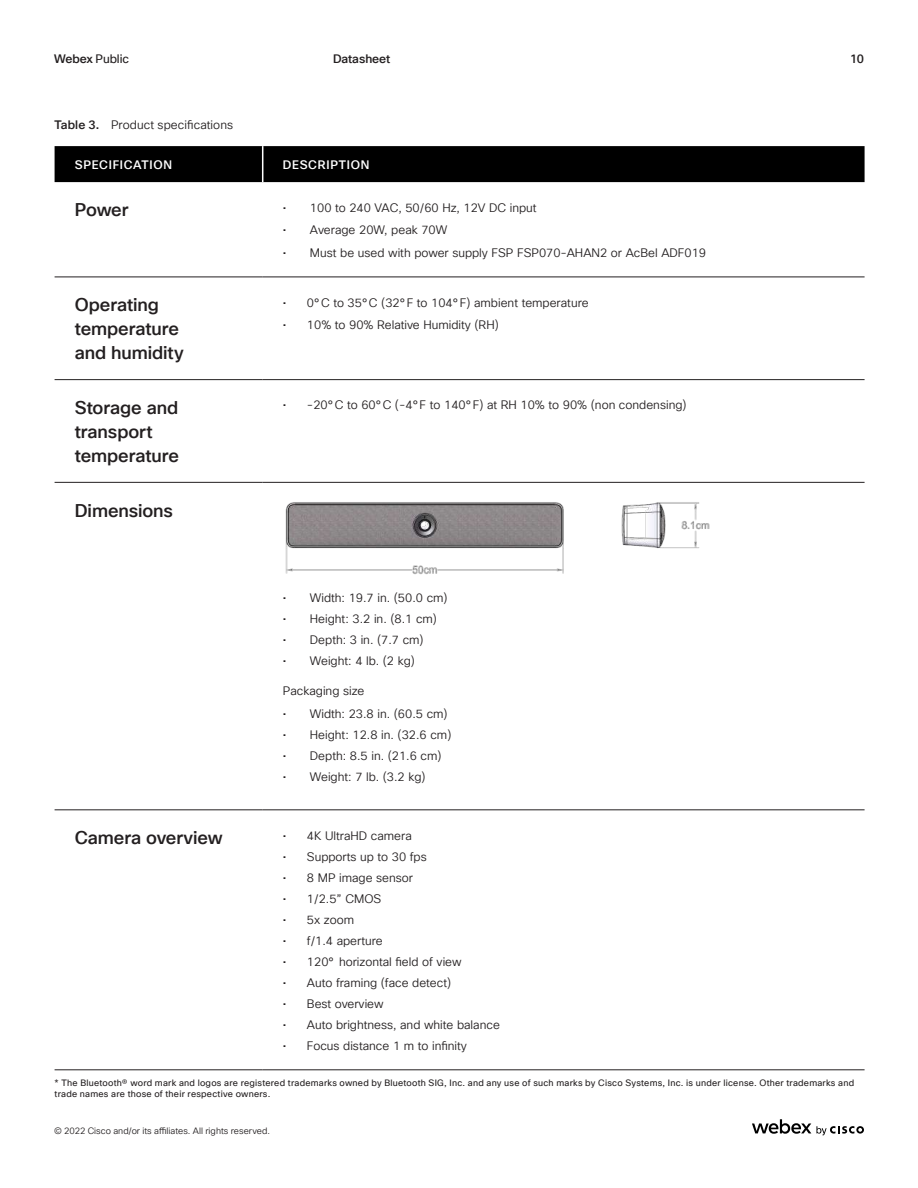
<style>
.page{position:relative;width:918px;height:1188px;background:#fff}
.page>*{position:absolute;margin:0;border:0;box-sizing:border-box;transform-origin:0 0}
.t1{font:500 18px/24px "Cisco Sans TT";letter-spacing:-.005em;color:#231f20}
.t2{font:12px "Cisco Sans TT Light";color:#231f20}
.t3{font:500 12px "Cisco Sans TT";letter-spacing:.06em;color:#fff}
.t4{font:12px "Cisco Sans TT";letter-spacing:-.01em;color:#231f20}
.t5{font:500 12px "Cisco Sans TT";letter-spacing:-.005em;color:#231f20}
.t6{font:9px/10.8px "Cisco Sans TT";letter-spacing:.025em;color:#231f20}
.t7{font:9px "Cisco Sans TT Light";letter-spacing:.005em;color:#231f20}
.s1{font-weight:500}
.s2{font-family:"Cisco Sans TT";font-weight:500}
</style>
<div class="page">
<div style="left:55px;top:146px;width:810px;height:36px;background:#000"></div>
<hr style="left:55px;top:277px;width:208px;height:1px;background:#231f20">
<hr style="left:263px;top:277px;width:602px;height:1px;background:#231f20">
<hr style="left:55px;top:379px;width:208px;height:1px;background:#231f20">
<hr style="left:263px;top:379px;width:602px;height:1px;background:#231f20">
<hr style="left:55px;top:482px;width:208px;height:1px;background:#231f20">
<hr style="left:263px;top:482px;width:602px;height:1px;background:#231f20">
<hr style="left:263px;top:810px;width:602px;height:1px;background:#231f20">
<hr style="left:55px;top:1070px;width:208px;height:1px;background:#231f20">
<hr style="left:263px;top:1070px;width:602px;height:1px;background:#231f20">
<hr style="left:55px;top:810px;width:208px;height:1px;background:#231f20">
<hr style="left:262px;top:146px;width:1px;height:36px;background:#fff">
<img style="left:285px;top:502px;width:425px;height:73px">
<svg style="left:752px;top:1119px;width:112px;height:16px"></svg>
<p class="t4" style="left:54px;top:51px;width:77px"><span class="s1">Webex</span> Public</p>
<p class="t5" style="left:333px;top:51px;width:59px">Datasheet</p>
<p class="t5" style="left:850px;top:51px;width:15px">10</p>
<p class="t2" style="left:55px;top:117px;width:180px"><span class="s2">Table 3.</span> Product specifications</p>
<p class="t3" style="left:75px;top:157px;width:99px">SPECIFICATION</p>
<p class="t3" style="left:283px;top:157px;width:88px">DESCRIPTION</p>
<h1 class="t1" style="left:75px;top:199px;width:55px">Power</h1>
<p class="t2" style="left:283px;top:200px;width:255px">• 100 to 240 VAC, 50/60 Hz, 12V DC input</p>
<p class="t2" style="left:283px;top:222px;width:166px">• Average 20W, peak 70W</p>
<p class="t2" style="left:283px;top:245px;width:425px">• Must be used with power supply FSP FSP070-AHAN2 or AcBel ADF019</p>
<h1 class="t1" style="left:75px;top:294px;width:110px">Operating temperature and humidity</h1>
<p class="t2" style="left:283px;top:295px;width:307px">• 0°C to 35°C (32°F to 104°F) ambient temperature</p>
<p class="t2" style="left:283px;top:317px;width:217px">• 10% to 90% Relative Humidity (RH)</p>
<h1 class="t1" style="left:75px;top:396px;width:106px">Storage and transport temperature</h1>
<p class="t2" style="left:283px;top:397px;width:405px">• -20°C to 60°C (-4°F to 140°F) at RH 10% to 90% (non condensing)</p>
<h1 class="t1" style="left:75px;top:499px;width:100px">Dimensions</h1>
<p class="t2" style="left:283px;top:590px;width:166px">• Width: 19.7 in. (50.0 cm)</p>
<p class="t2" style="left:283px;top:611px;width:156px">• Height: 3.2 in. (8.1 cm)</p>
<p class="t2" style="left:283px;top:632px;width:142px">• Depth: 3 in. (7.7 cm)</p>
<p class="t2" style="left:283px;top:653px;width:134px">• Weight: 4 lb. (2 kg)</p>
<p class="t2" style="left:283px;top:683px;width:83px">Packaging size</p>
<p class="t2" style="left:283px;top:706px;width:166px">• Width: 23.8 in. (60.5 cm)</p>
<p class="t2" style="left:283px;top:727px;width:170px">• Height: 12.8 in. (32.6 cm)</p>
<p class="t2" style="left:283px;top:748px;width:160px">• Depth: 8.5 in. (21.6 cm)</p>
<p class="t2" style="left:283px;top:769px;width:144px">• Weight: 7 lb. (3.2 kg)</p>
<h1 class="t1" style="left:75px;top:827px;width:149px">Camera overview</h1>
<p class="t2" style="left:283px;top:828px;width:130px">• 4K UltraHD camera</p>
<p class="t2" style="left:283px;top:849px;width:145px">• Supports up to 30 fps</p>
<p class="t2" style="left:283px;top:870px;width:132px">• 8 MP image sensor</p>
<p class="t2" style="left:283px;top:891px;width:100px">• 1/2.5” CMOS</p>
<p class="t2" style="left:283px;top:912px;width:73px">• 5x zoom</p>
<p class="t2" style="left:283px;top:933px;width:101px">• f/1.4 aperture</p>
<p class="t2" style="left:283px;top:954px;width:180px">• 120° horizontal field of view</p>
<p class="t2" style="left:283px;top:975px;width:170px">• Auto framing (face detect)</p>
<p class="t2" style="left:283px;top:996px;width:102px">• Best overview</p>
<p class="t2" style="left:283px;top:1017px;width:219px">• Auto brightness, and white balance</p>
<p class="t2" style="left:283px;top:1038px;width:186px">• Focus distance 1 m to infinity</p>
<p class="t6" style="left:55px;top:1078px;width:801px">* The Bluetooth® word mark and logos are registered trademarks owned by Bluetooth SIG, Inc. and any use of such marks by Cisco Systems, Inc. is under license. Other trademarks and trade names are those of their respective owners.</p>
<p class="t7" style="left:54px;top:1125px;width:217px">© 2022 Cisco and/or its affiliates. All rights reserved.</p>
</div>
